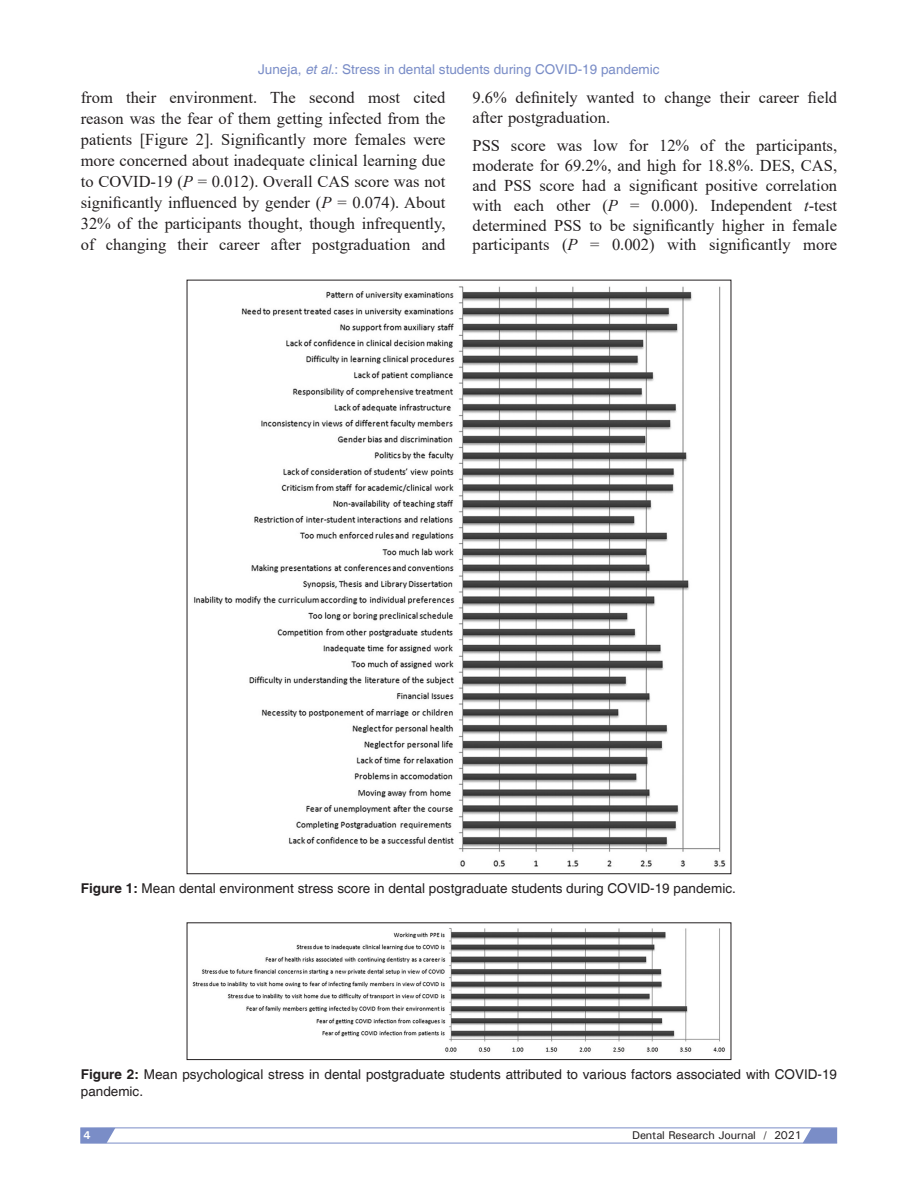
<style>
.page{position:relative;width:918px;height:1188px;background:#fff}
.page>*{position:absolute;margin:0;border:0;box-sizing:border-box;transform-origin:0 0}
.TX{font:16.5px/21px "Times New Roman";color:#231f20;text-align:justify}
.FGC{font:13.5px/17.5px "Helvetica";color:#231f20}
.t1{font:13.5px "Helvetica";color:#7a8dc7}
.t2{font:500 11.25px "Univers";letter-spacing:-.01em;color:#231f20}
.t3{font:700 11.25px "Univers";color:#fff}
.s1{font-style:italic}
.s2{font-weight:700}
</style>
<div class="page">
<svg style="left:80px;top:1128px;width:758px;height:15px"></svg>
<img style="left:194px;top:286px;width:532px;height:581px">
<img style="left:192px;top:928px;width:533px;height:124px">
<div style="left:187px;top:923px;width:544px;height:137px;border:1px solid #231f20"></div>
<p class="t1" style="left:258px;top:61px;width:403px">Juneja, <span class="s1">et al</span>.: Stress in dental students during COVID‑19 pandemic</p>
<p class="TX" style="left:81px;top:87px;width:366px">from their environment. The second most cited reason was the fear of them getting infected from the patients [Figure 2]. Significantly more females were more concerned about inadequate clinical learning due to COVID‑19 (<span class="s1">P</span> = 0.012). Overall CAS score was not significantly influenced by gender (<span class="s1">P</span> = 0.074). About 32% of the participants thought, though infrequently, of changing their career after postgraduation and</p>
<p class="TX" style="left:472px;top:87px;width:366px;line-height:19.8px">9.6% definitely wanted to change their career field after postgraduation.</p>
<p class="TX" style="left:472px;top:135px;width:366px;line-height:19.8px">PSS score was low for 12% of the participants, moderate for 69.2%, and high for 18.8%. DES, CAS, and PSS score had a significant positive correlation with each other (<span class="s1">P</span> = 0.000). Independent <span class="s1">t</span>‑test determined PSS to be significantly higher in female participants (<span class="s1">P</span> = 0.002) with significantly more</p>
<p class="FGC" style="left:81px;top:880px;width:657px"><span class="s2">Figure 1:</span> Mean dental environment stress score in dental postgraduate students during COVID‑19 pandemic.</p>
<p class="FGC" style="left:81px;top:1066px;width:758px"><span class="s2">Figure 2:</span> Mean psychological stress in dental postgraduate students attributed to various factors associated with COVID‑19 pandemic.</p>
<p class="t3" style="left:84px;top:1128px;width:9px">4</p>
<p class="t2" style="left:632px;top:1128px;width:171px">Dental Research Journal / 2021</p>
</div>
